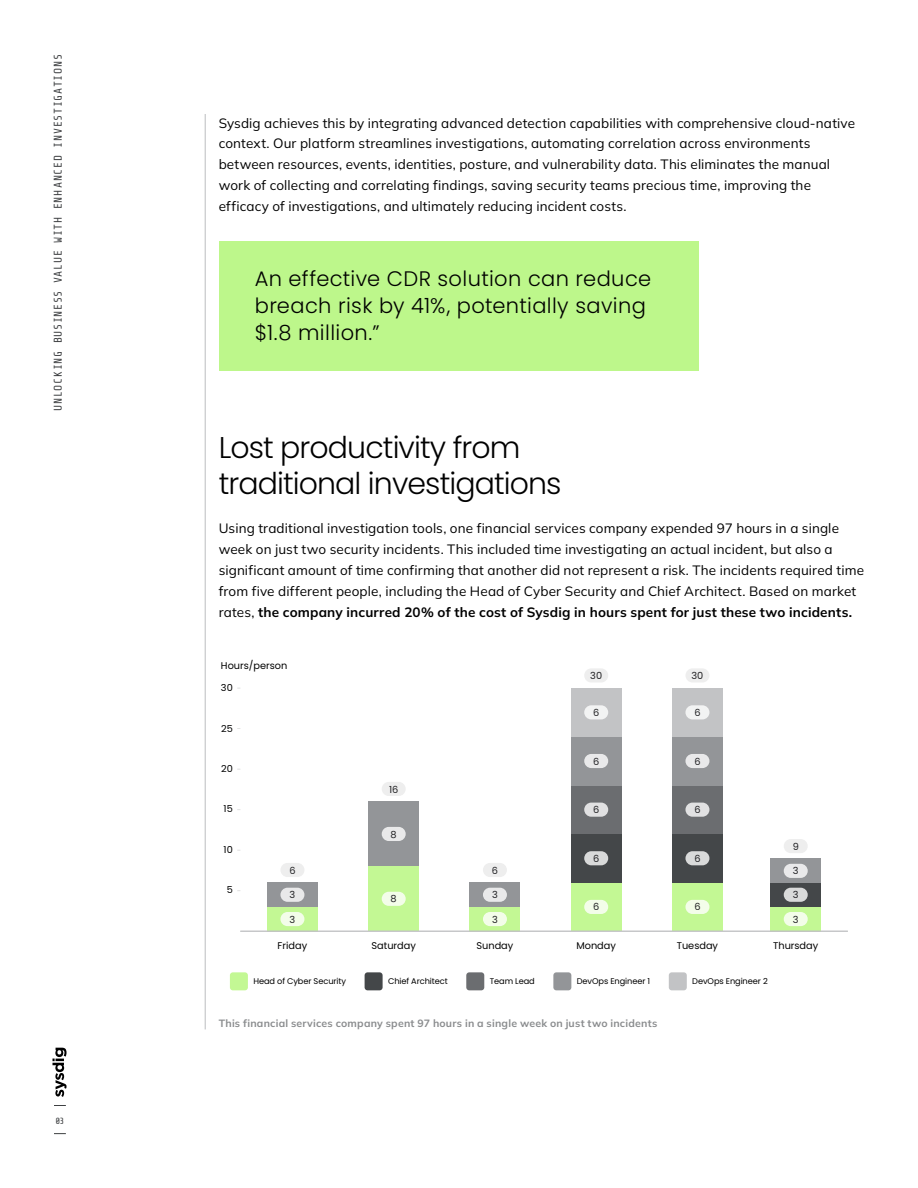
<style>
.page{position:relative;width:918px;height:1188px;background:#fff}
.page>*{position:absolute;margin:0;border:0;box-sizing:border-box;transform-origin:0 0}
.t1{font:300 30px/36px "Poppins";letter-spacing:-.03em;color:#000}
.CS-Quote{font:300 21px/27px "Poppins";letter-spacing:.02em;color:#000}
.Body{font:13.5px/20.9px "Mulish";letter-spacing:.01em;color:#000}
.t2{font:11.25px "Share Tech Mono";letter-spacing:.06em;color:#3e4042}
.Caption_Title_border{font:700 10.5px "Mulish";letter-spacing:.02em;color:#8a8c8e}
.t3{font:9.75px "Poppins";color:#000}
.t4{font:9.75px "Poppins";color:#202023}
.t5{font:9.6px "Poppins";letter-spacing:.02em;color:#000}
.t6{font:9px "Share Tech Mono";color:#3e4042}
.t7{font:8.25px "Poppins";letter-spacing:-.01em;color:#000}
.s1{font-weight:700}
</style>
<div class="page">
<hr style="left:205px;top:114px;width:1px;height:915px;background:#bbbdbf">
<div style="left:470px;top:907px;width:50px;height:24px;background:#c3f894"></div>
<div style="left:470px;top:883px;width:50px;height:24px;background:#939598"></div>
<div style="left:267px;top:907px;width:51px;height:24px;background:#c3f894"></div>
<div style="left:280px;top:912px;width:24px;height:14px;background:#f3fde9;border-radius:7px"></div>
<div style="left:267px;top:883px;width:51px;height:24px;background:#939598"></div>
<div style="left:280px;top:888px;width:24px;height:14px;background:#e9e9ea;border-radius:7px"></div>
<div style="left:483px;top:912px;width:24px;height:14px;background:#f3fde9;border-radius:7px"></div>
<div style="left:571px;top:883px;width:51px;height:48px;background:#c3f894"></div>
<div style="left:584px;top:900px;width:24px;height:14px;background:#f3fde9;border-radius:7px"></div>
<div style="left:571px;top:834px;width:51px;height:49px;background:#444749"></div>
<div style="left:584px;top:851px;width:24px;height:14px;background:#d9dada;border-radius:7px"></div>
<div style="left:571px;top:785px;width:51px;height:49px;background:#6b6d70"></div>
<div style="left:584px;top:803px;width:24px;height:14px;background:#e1e1e2;border-radius:7px"></div>
<div style="left:571px;top:737px;width:51px;height:48px;background:#939598"></div>
<div style="left:584px;top:754px;width:24px;height:14px;background:#e9e9ea;border-radius:7px"></div>
<div style="left:571px;top:688px;width:51px;height:49px;background:#c2c3c5"></div>
<div style="left:584px;top:705px;width:24px;height:14px;background:#f2f3f3;border-radius:7px"></div>
<div style="left:483px;top:888px;width:24px;height:14px;background:#e9e9ea;border-radius:7px"></div>
<div style="left:280px;top:863px;width:24px;height:14px;background:#eee;border-radius:7px"></div>
<div style="left:770px;top:907px;width:51px;height:24px;background:#c3f894"></div>
<div style="left:784px;top:912px;width:24px;height:14px;background:#f3fde9;border-radius:7px"></div>
<div style="left:770px;top:883px;width:51px;height:24px;background:#444749"></div>
<div style="left:784px;top:888px;width:24px;height:14px;background:#d9dada;border-radius:7px"></div>
<div style="left:770px;top:859px;width:51px;height:24px;background:#939598"></div>
<div style="left:784px;top:864px;width:24px;height:14px;background:#e9e9ea;border-radius:7px"></div>
<div style="left:483px;top:863px;width:24px;height:14px;background:#eee;border-radius:7px"></div>
<div style="left:784px;top:839px;width:24px;height:14px;background:#eee;border-radius:7px"></div>
<div style="left:584px;top:668px;width:24px;height:15px;background:#eee;border-radius:7px"></div>
<div style="left:672px;top:883px;width:51px;height:48px;background:#c3f894"></div>
<div style="left:685px;top:900px;width:24px;height:14px;background:#f3fde9;border-radius:7px"></div>
<div style="left:672px;top:834px;width:51px;height:49px;background:#444749"></div>
<div style="left:685px;top:851px;width:24px;height:14px;background:#d9dada;border-radius:7px"></div>
<div style="left:672px;top:785px;width:51px;height:49px;background:#6b6d70"></div>
<div style="left:685px;top:803px;width:24px;height:14px;background:#e1e1e2;border-radius:7px"></div>
<div style="left:672px;top:737px;width:51px;height:48px;background:#939598"></div>
<div style="left:685px;top:754px;width:24px;height:14px;background:#e9e9ea;border-radius:7px"></div>
<div style="left:672px;top:688px;width:51px;height:49px;background:#c2c3c5"></div>
<div style="left:685px;top:705px;width:24px;height:14px;background:#f2f3f3;border-radius:7px"></div>
<div style="left:685px;top:668px;width:24px;height:15px;background:#eee;border-radius:7px"></div>
<div style="left:382px;top:782px;width:24px;height:14px;background:#eee;border-radius:7px"></div>
<div style="left:368px;top:866px;width:51px;height:65px;background:#c3f894"></div>
<div style="left:382px;top:892px;width:24px;height:14px;background:#f3fde9;border-radius:7px"></div>
<div style="left:368px;top:802px;width:51px;height:64px;background:#939598"></div>
<div style="left:382px;top:827px;width:24px;height:14px;background:#e9e9ea;border-radius:7px"></div>
<div style="left:230px;top:972px;width:18px;height:18px;background:#c3f894;border-radius:3px"></div>
<div style="left:365px;top:972px;width:18px;height:18px;background:#444749;border-radius:3px"></div>
<div style="left:466px;top:972px;width:18px;height:18px;background:#6b6d70;border-radius:3px"></div>
<div style="left:553px;top:972px;width:18px;height:18px;background:#939598;border-radius:3px"></div>
<div style="left:669px;top:972px;width:18px;height:18px;background:#c2c3c5;border-radius:3px"></div>
<hr style="left:240px;top:931px;width:608px;height:1px;background:#c2c3c5">
<div style="left:219px;top:241px;width:480px;height:130px;background:#bdf78b"></div>
<svg style="left:54px;top:1133px;width:12px;height:1px"></svg>
<svg style="left:54px;top:1105px;width:12px;height:1px"></svg>
<svg style="left:52px;top:1048px;width:15px;height:49px"></svg>
<p class="t2" style="left:52px;top:411px;width:356px;rotate:-90deg">Unlocking Business Value with Enhanced Investigations</p>
<p class="t6" style="left:55px;top:1116px;width:11px">03</p>
<p class="Body" style="left:219px;top:112px;width:638px">Sysdig achieves this by integrating advanced detection capabilities with comprehensive cloud‑native context. Our platform streamlines investigations, automating correlation across environments between resources, events, identities, posture, and vulnerability data. This eliminates the manual work of collecting and correlating findings, saving security teams precious time, improving the efficacy of investigations, and ultimately reducing incident costs.</p>
<p class="CS-Quote" style="left:255px;top:265px;width:398px">An effective CDR solution can reduce breach risk by 41%, potentially saving $1.8 million.”</p>
<h2 class="t1" style="left:219px;top:430px;width:344px">Lost productivity from traditional investigations</h2>
<p class="Body" style="left:219px;top:518px;width:647px">Using traditional investigation tools, one financial services company expended 97 hours in a single week on just two security incidents. This included time investigating an actual incident, but also a significant amount of time confirming that another did not represent a risk. The incidents required time from five different people, including the Head of Cyber Security and Chief Architect. Based on market rates, <span class="s1">the company incurred 20% of the cost of Sysdig in hours spent for just these two incidents.</span></p>
<p class="t3" style="left:221px;top:660px;width:68px">Hours/person</p>
<p class="t5" style="left:221px;top:682px;width:14px">30</p>
<p class="t5" style="left:221px;top:723px;width:13px">25</p>
<p class="t5" style="left:221px;top:763px;width:13px">20</p>
<p class="t5" style="left:224px;top:803px;width:11px">15</p>
<p class="t5" style="left:224px;top:844px;width:11px">10</p>
<p class="t5" style="left:227px;top:884px;width:8px">5</p>
<p class="t4" style="left:289px;top:864px;width:8px">6</p>
<p class="t4" style="left:290px;top:889px;width:7px">3</p>
<p class="t4" style="left:290px;top:914px;width:7px">3</p>
<p class="t3" style="left:278px;top:940px;width:31px">Friday</p>
<p class="t4" style="left:389px;top:783px;width:11px">16</p>
<p class="t4" style="left:391px;top:828px;width:8px">8</p>
<p class="t4" style="left:391px;top:893px;width:8px">8</p>
<p class="t3" style="left:372px;top:940px;width:46px">Saturday</p>
<p class="t4" style="left:492px;top:864px;width:8px">6</p>
<p class="t4" style="left:492px;top:889px;width:7px">3</p>
<p class="t4" style="left:492px;top:914px;width:7px">3</p>
<p class="t4" style="left:590px;top:670px;width:13px">30</p>
<p class="t4" style="left:692px;top:670px;width:13px">30</p>
<p class="t4" style="left:593px;top:707px;width:8px">6</p>
<p class="t4" style="left:694px;top:707px;width:8px">6</p>
<p class="t4" style="left:593px;top:756px;width:8px">6</p>
<p class="t4" style="left:694px;top:756px;width:8px">6</p>
<p class="t4" style="left:593px;top:804px;width:8px">6</p>
<p class="t4" style="left:694px;top:804px;width:8px">6</p>
<p class="t4" style="left:593px;top:853px;width:8px">6</p>
<p class="t4" style="left:694px;top:853px;width:8px">6</p>
<p class="t4" style="left:593px;top:901px;width:8px">6</p>
<p class="t4" style="left:694px;top:901px;width:8px">6</p>
<p class="t3" style="left:477px;top:940px;width:38px">Sunday</p>
<p class="t3" style="left:576px;top:940px;width:41px">Monday</p>
<p class="t3" style="left:677px;top:940px;width:43px">Tuesday</p>
<p class="t4" style="left:793px;top:841px;width:8px">9</p>
<p class="t4" style="left:793px;top:865px;width:7px">3</p>
<p class="t4" style="left:793px;top:889px;width:7px">3</p>
<p class="t4" style="left:793px;top:914px;width:7px">3</p>
<p class="t3" style="left:773px;top:940px;width:47px">Thursday</p>
<p class="t7" style="left:253px;top:977px;width:94px">Head of Cyber Security</p>
<p class="t7" style="left:388px;top:977px;width:61px">Chief Architect</p>
<p class="t7" style="left:490px;top:977px;width:47px">Team Lead</p>
<p class="t7" style="left:577px;top:977px;width:75px">DevOps Engineer 1</p>
<p class="t7" style="left:692px;top:977px;width:77px">DevOps Engineer 2</p>
<p class="Caption_Title_border" style="left:219px;top:1016px;width:440px">This financial services company spent 97 hours in a single week on just two incidents</p>
</div>
